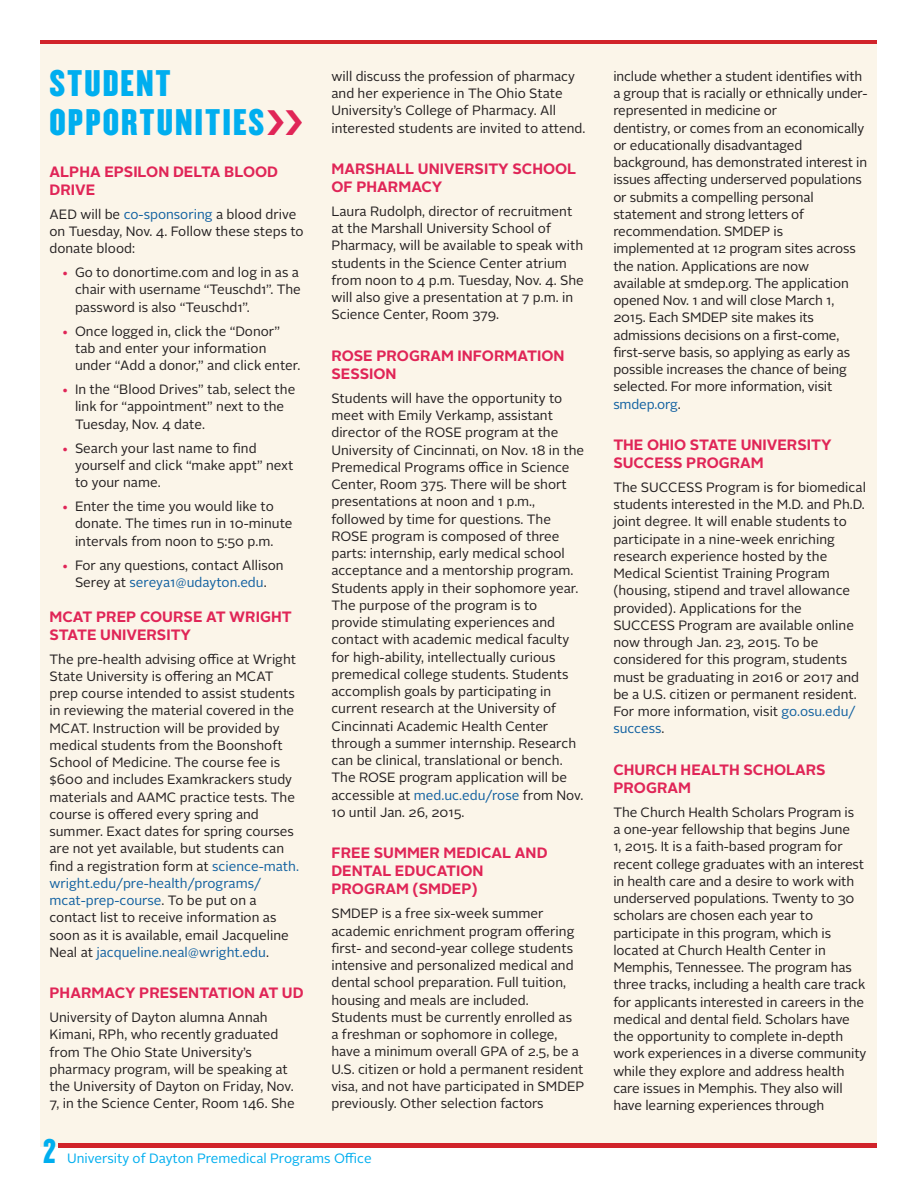
<style>
.page{position:relative;width:918px;height:1188px;background:#fff}
.page>*{position:absolute;margin:0;border:0;box-sizing:border-box;transform-origin:0 0}
.t1{font:32.4px/38.8px "Champion Welterweight";letter-spacing:.06em;color:#00aeef}
.t2{font:700 15px/18px "Alright Sans";color:#e02557}
.t3{font:13.5px/17.2px "Alright Sans";color:#231f20}
.t4{font:13.5px "Alright Sans";color:#00aeef}
.s1{color:#1060a0}
.s2{color:#e02557}
.s3{font-family:"Champion Liteweight";font-size:30px}
</style>
<div class="page">
<div style="left:40px;top:40px;width:838px;height:1108px;background:#fbf5e8"></div>
<div style="left:58px;top:1143px;width:819px;height:5px;background:#d1232a"></div>
<hr style="left:40px;top:40px;width:837px;height:4px;background:#d1232a">
<h1 class="t1" style="left:50px;top:63px;width:216px">STUDENT<br>OPPORTUNITIES</h1>
<p class="t2" style="left:50px;top:162px;width:230px">ALPHA EPSILON DELTA BLOOD<br>DRIVE</p>
<p class="t3" style="left:50px;top:206px;width:256px">AED will be <span class="s1">co-sponsoring</span> a blood drive on Tuesday, Nov. 4. Follow these steps to donate blood:</p>
<p class="t3" style="left:75px;top:264px;width:227px;text-indent:-14px"><span class="s2">•</span> Go to donortime.com and log in as a chair with username “Teuschd1”. The password is also “Teuschd1”.</p>
<p class="t3" style="left:75px;top:323px;width:227px;text-indent:-14px"><span class="s2">•</span> Once logged in, click the “Donor” tab and enter your information under “Add a donor,” and click enter.</p>
<p class="t3" style="left:75px;top:381px;width:222px;text-indent:-14px"><span class="s2">•</span> In the “Blood Drives” tab, select the link for “appointment” next to the<br>Tuesday, Nov. 4 date.</p>
<p class="t3" style="left:75px;top:440px;width:220px;text-indent:-14px"><span class="s2">•</span> Search your last name to find yourself and click “make appt” next to your name.</p>
<p class="t3" style="left:75px;top:498px;width:219px;text-indent:-14px"><span class="s2">•</span> Enter the time you would like to donate. The times run in 10-minute intervals from noon to 5:50 p.m.</p>
<p class="t3" style="left:62px;top:557px;width:224px;text-align:center"><span class="s2">•</span> For any questions, contact Allison<br>Serey at <span class="s1">sereya1@udayton.edu</span>.</p>
<p class="t2" style="left:50px;top:607px;width:244px">MCAT PREP COURSE AT WRIGHT<br>STATE UNIVERSITY</p>
<p class="t3" style="left:50px;top:650px;width:251px">The pre-health advising office at Wright State University is offering an MCAT prep course intended to assist students in reviewing the material covered in the MCAT. Instruction will be provided by medical students from the Boonshoft School of Medicine. The course fee is $600 and includes Examkrackers study materials and AAMC practice tests. The course is offered every spring and summer. Exact dates for spring courses are not yet available, but students can find a registration form at <span class="s1">science-math. wright.edu/pre-health/programs/ mcat-prep-course</span>. To be put on a contact list to receive information as soon as it is available, email Jacqueline Neal at <span class="s1">jacqueline.neal@wright.edu</span>.</p>
<p class="t2" style="left:50px;top:984px;width:256px">PHARMACY PRESENTATION AT UD</p>
<p class="t3" style="left:50px;top:1009px;width:247px">University of Dayton alumna Annah Kimani, RPh, who recently graduated from The Ohio State University’s pharmacy program, will be speaking at the University of Dayton on Friday, Nov.<br>7, in the Science Center, Room 146. She</p>
<p class="t3" style="left:331px;top:68px;width:256px">will discuss the profession of pharmacy and her experience in The Ohio State University’s College of Pharmacy. All interested students are invited to attend.</p>
<p class="t2" style="left:331px;top:160px;width:246px">MARSHALL UNIVERSITY SCHOOL<br>OF PHARMACY</p>
<p class="t3" style="left:331px;top:203px;width:254px">Laura Rudolph, director of recruitment at the Marshall University School of Pharmacy, will be available to speak with students in the Science Center atrium from noon to 4 p.m. Tuesday, Nov. 4. She will also give a presentation at 7 p.m. in Science Center, Room 379.</p>
<p class="t2" style="left:331px;top:347px;width:235px">ROSE PROGRAM INFORMATION<br>SESSION</p>
<p class="t3" style="left:331px;top:390px;width:254px">Students will have the opportunity to meet with Emily Verkamp, assistant director of the ROSE program at the University of Cincinnati, on Nov. 18 in the Premedical Programs office in Science Center, Room 375. There will be short presentations at noon and 1 p.m., followed by time for questions. The ROSE program is composed of three parts: internship, early medical school acceptance and a mentorship program.<br>Students apply in their sophomore year.<br>The purpose of the program is to provide stimulating experiences and contact with academic medical faculty for high-ability, intellectually curious premedical college students. Students accomplish goals by participating in current research at the University of Cincinnati Academic Health Center through a summer internship. Research can be clinical, translational or bench.<br>The ROSE program application will be accessible at <span class="s1">med.uc.edu/rose</span> from Nov.<br>10 until Jan. 26, 2015.</p>
<p class="t2" style="left:331px;top:844px;width:218px">FREE SUMMER MEDICAL AND<br>DENTAL EDUCATION<br>PROGRAM (SMDEP)</p>
<p class="t3" style="left:331px;top:905px;width:255px">SMDEP is a free six-week summer academic enrichment program offering first- and second-year college students intensive and personalized medical and dental school preparation. Full tuition, housing and meals are included.<br>Students must be currently enrolled as<br>a freshman or sophomore in college, have a minimum overall GPA of 2.5, be a U.S. citizen or hold a permanent resident visa, and not have participated in SMDEP previously. Other selection factors</p>
<p class="t4" style="left:43px;top:1150px;width:330px"><span class="s3">2</span> University of Dayton Premedical Programs Office</p>
<p class="t3" style="left:613px;top:68px;width:256px">include whether a student identifies with a group that is racially or ethnically under&shy;represented in medicine or<br>dentistry, or comes from an economically or educationally disadvantaged background, has demonstrated interest in issues affecting underserved populations or submits a compelling personal statement and strong letters of recommendation. SMDEP is<br>implemented at 12 program sites across the nation. Applications are now<br>available at smdep.org. The application opened Nov. 1 and will close March 1, 2015. Each SMDEP site makes its admissions decisions on a first-come, first-serve basis, so applying as early as possible increases the chance of being selected. For more information, visit <span class="s1">smdep.org</span>.</p>
<p class="t2" style="left:613px;top:436px;width:220px">THE OHIO STATE UNIVERSITY<br>SUCCESS PROGRAM</p>
<p class="t3" style="left:613px;top:479px;width:254px">The SUCCESS Program is for biomedical students interested in the M.D. and Ph.D. joint degree. It will enable students to participate in a nine-week enriching research experience hosted by the Medical Scientist Training Program (housing, stipend and travel allowance provided). Applications for the SUCCESS Program are available online now through Jan. 23, 2015. To be considered for this program, students must be graduating in 2016 or 2017 and be a U.S. citizen or permanent resident.<br>For more information, visit <span class="s1">go.osu.edu/ success</span>.</p>
<p class="t2" style="left:613px;top:761px;width:214px">CHURCH HEALTH SCHOLARS<br>PROGRAM</p>
<p class="t3" style="left:613px;top:804px;width:255px">The Church Health Scholars Program is<br>a one-year fellowship that begins June<br>1, 2015. It is a faith-based program for recent college graduates with an interest in health care and a desire to work with underserved populations. Twenty to 30 scholars are chosen each year to participate in this program, which is located at Church Health Center in Memphis, Tennessee. The program has three tracks, including a health care track for applicants interested in careers in the medical and dental field. Scholars have the opportunity to complete in-depth work experiences in a diverse community while they explore and address health care issues in Memphis. They also will have learning experiences through</p>
</div>
